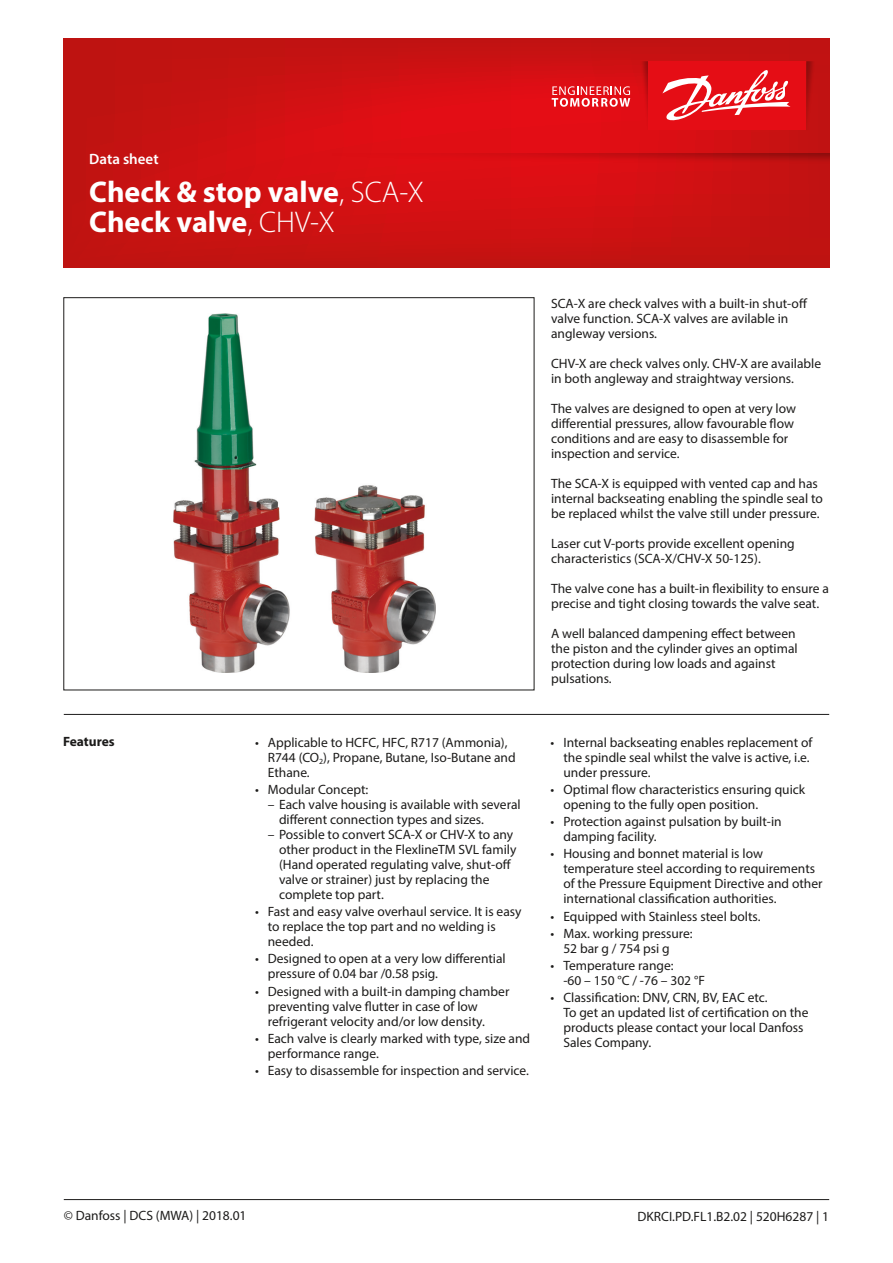
<style>
.page{position:relative;width:893px;height:1263px;background:#fff}
.page>*{position:absolute;margin:0;border:0;box-sizing:border-box;transform-origin:0 0}
.t1{font:700 30px/30px "Myriad Pro";color:#fff}
.t2{font:600 15px "Myriad Pro";color:#fff}
.t3{font:13.5px/15px "Myriad Pro";color:#1c1b1a}
.t4{font:700 13.5px "Myriad Pro";color:#1c1b1a}
.s1{font-weight:300}
</style>
<div class="page">
<hr style="left:64px;top:714px;width:765px;height:1px;background:#1c1b1a">
<svg style="left:64px;top:38px;width:765px;height:230px;background:#cc1112"></svg>
<svg style="left:806px;top:61px;width:13px;height:69px"></svg>
<svg style="left:636px;top:61px;width:12px;height:69px"></svg>
<div style="left:648px;top:61px;width:158px;height:69px;background:#e50d15"></div>
<svg style="left:552px;top:86px;width:78px;height:21px;background:#ec6064"></svg>
<svg style="left:662px;top:70px;width:128px;height:51px"></svg>
<svg style="left:332px;top:153px;width:497px;height:13px;background:#cf0e12"></svg>
<hr style="left:64px;top:1199px;width:765px;height:1px;background:#1c1b1a">
<img style="left:173px;top:314px;width:262px;height:359px">
<p class="t2" style="left:89px;top:150px;width:71px">Data sheet</p>
<h1 class="t1" style="left:89px;top:176px;width:336px">Check &amp; stop valve<span class="s1">, SCA-X<br></span>Check valve<span class="s1">, CHV-X</span></h1>
<p class="t4" style="left:63px;top:733px;width:53px">Features</p>
<p class="t3" style="left:268px;top:735px;width:249px;text-indent:-13px">• Applicable to HCFC, HFC, R717 (Ammonia),<br>R744 (CO<sub>2</sub>), Propane, Butane, Iso-Butane and<br>Ethane.</p>
<p class="t3" style="left:255px;top:782px;width:115px">• Modular Concept:</p>
<p class="t3" style="left:279px;top:797px;width:243px;text-indent:-11px">– Each valve housing is available with several different connection types and sizes.</p>
<p class="t3" style="left:279px;top:827px;width:239px;text-indent:-11px">– Possible to convert SCA-X or CHV-X to any other product in the FlexlineTM SVL family (Hand operated regulating valve, shut-off valve or strainer) just by replacing the complete top part.</p>
<p class="t3" style="left:268px;top:904px;width:255px;text-indent:-13px">• Fast and easy valve overhaul service. It is easy to replace the top part and no welding is needed.</p>
<p class="t3" style="left:268px;top:951px;width:239px;text-indent:-13px">• Designed to open at a very low differential pressure of 0.04 bar /0.58 psig.</p>
<p class="t3" style="left:268px;top:983px;width:243px;text-indent:-13px">• Designed with a built-in damping chamber preventing valve flutter in case of low refrigerant velocity and/or low density.</p>
<p class="t3" style="left:268px;top:1030px;width:264px;text-indent:-13px">• Each valve is clearly marked with type, size and performance range.</p>
<p class="t3" style="left:255px;top:1063px;width:275px">• Easy to disassemble for inspection and service.</p>
<p class="t3" style="left:551px;top:296px;width:258px">SCA-X are check valves with a built-in shut-off valve function. SCA-X valves are avilable in angleway versions.</p>
<p class="t3" style="left:551px;top:356px;width:272px">CHV-X are check valves only. CHV-X are available in both angleway and straightway versions.</p>
<p class="t3" style="left:551px;top:401px;width:246px">The valves are designed to open at very low differential pressures, allow favourable flow conditions and are easy to disassemble for inspection and service.</p>
<p class="t3" style="left:551px;top:476px;width:273px">The SCA-X is equipped with vented cap and has internal backseating enabling the spindle seal to be replaced whilst the valve still under pressure.</p>
<p class="t3" style="left:551px;top:536px;width:245px">Laser cut V-ports provide excellent opening characteristics (SCA-X/CHV-X 50-125).</p>
<p class="t3" style="left:551px;top:580px;width:279px">The valve cone has a built-in flexibility to ensure a precise and tight closing towards the valve seat.</p>
<p class="t3" style="left:551px;top:625px;width:248px">A well balanced dampening effect between the piston and the cylinder gives an optimal protection during low loads and against pulsations.</p>
<p class="t3" style="left:563px;top:735px;width:251px;text-indent:-13px">• Internal backseating enables replacement of the spindle seal whilst the valve is active, i.e. under pressure.</p>
<p class="t3" style="left:563px;top:782px;width:243px;text-indent:-13px">• Optimal flow characteristics ensuring quick opening to the fully open position.</p>
<p class="t3" style="left:563px;top:814px;width:220px;text-indent:-13px">• Protection against pulsation by built-in damping facility.</p>
<p class="t3" style="left:563px;top:846px;width:261px;text-indent:-13px">• Housing and bonnet material is low temperature steel according to requirements of the Pressure Equipment Directive and other international classification authorities.</p>
<p class="t3" style="left:551px;top:908px;width:211px">• Equipped with Stainless steel bolts.</p>
<p class="t3" style="left:563px;top:925px;width:131px;text-indent:-13px">• Max. working pressure:<br>52 bar g / 754 psi g</p>
<p class="t3" style="left:563px;top:957px;width:143px;text-indent:-13px">• Temperature range:<br>-60 – 150 °C / -76 – 302 °F</p>
<p class="t3" style="left:563px;top:990px;width:247px;text-indent:-13px">• Classification: DNV, CRN, BV, EAC etc.<br>To get an updated list of certification on the products please contact your local Danfoss Sales Company.</p>
<p class="t3" style="left:64px;top:1208px;width:184px">© Danfoss | DCS (MWA) | 2018.01</p>
<p class="t3" style="left:638px;top:1208px;width:193px">DKRCI.PD.FL1.B2.02 | 520H6287 | 1</p>
</div>
